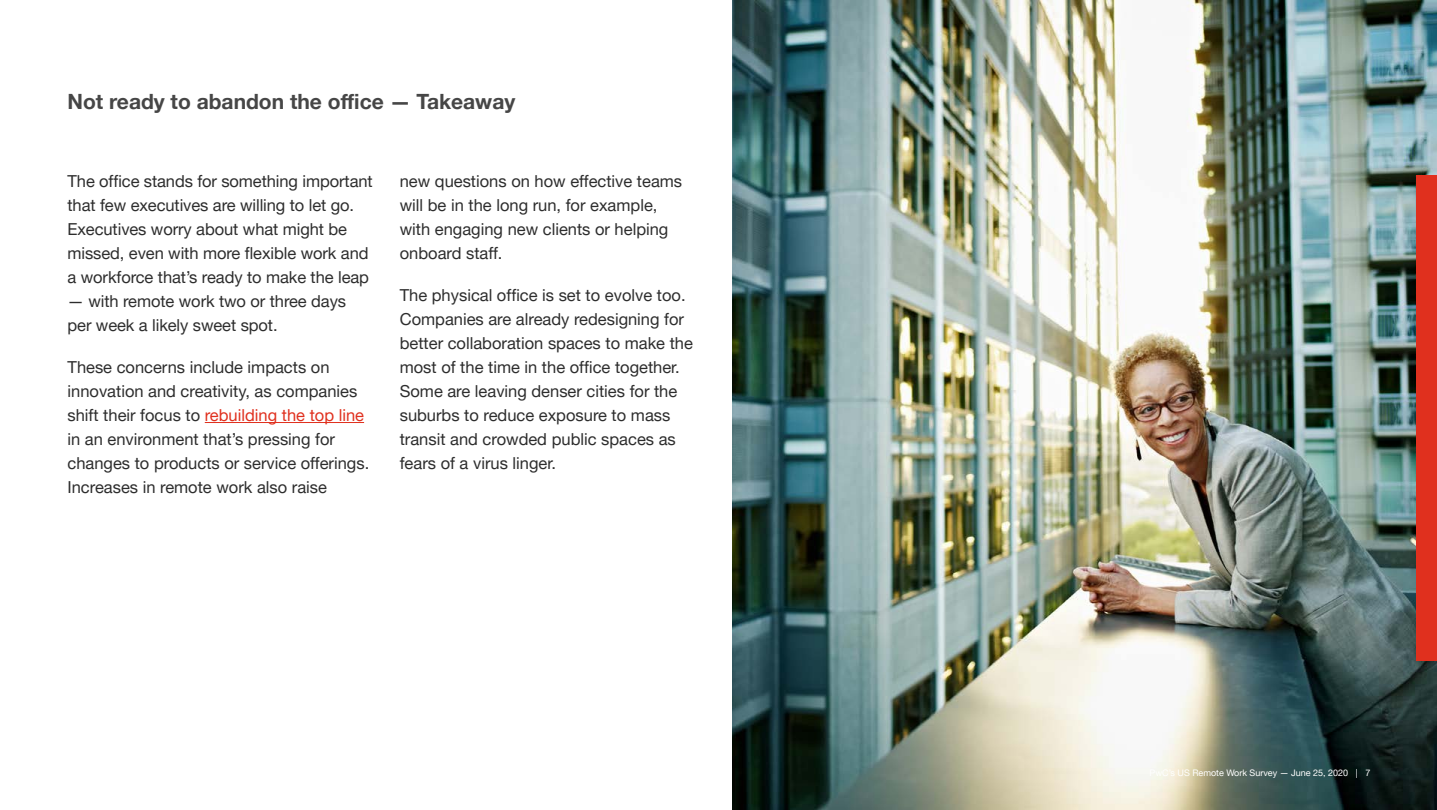
<style>
.page{position:relative;width:1437px;height:810px;background:#fff}
.page>*{position:absolute;margin:0;border:0;box-sizing:border-box;transform-origin:0 0}
.t1{font:700 21px "Helvetica Neue LT Pro";color:#464646}
.t2{font:16.5px/24px "Helvetica Neue LT Pro";color:#2d2d2d}
.t3{font:9px "Helvetica Neue LT Pro";color:#fff}
.s1{color:#e0301e}
</style>
<div class="page">
<img style="left:732px;top:0;width:704px;height:810px">
<hr style="left:205px;top:422px;width:159px;height:1px;background:#e0301e">
<div style="left:1416px;top:176px;width:20px;height:486px;background:#e0301e"></div>
<p class="t1" style="left:68px;top:89px;width:449px">Not ready to abandon the office — Takeaway</p>
<p class="t2" style="left:68px;top:169px;width:307px">The office stands for something important that few executives are willing to let go.<br>Executives worry about what might be missed, even with more flexible work and a workforce that’s ready to make the leap</p>
<p class="t2" style="left:68px;top:289px;width:280px">— with remote work two or three days per week a likely sweet spot.</p>
<p class="t2" style="left:68px;top:355px;width:303px">These concerns include impacts on innovation and creativity, as companies shift their focus to <span class="s1">rebuilding the top line </span>in an environment that’s pressing for changes to products or service offerings.<br>Increases in remote work also raise</p>
<p class="t2" style="left:400px;top:169px;width:284px">new questions on how effective teams will be in the long run, for example, with engaging new clients or helping onboard staff.</p>
<p class="t2" style="left:400px;top:283px;width:295px">The physical office is set to evolve too.<br>Companies are already redesigning for better collaboration spaces to make the most of the time in the office together.<br>Some are leaving denser cities for the suburbs to reduce exposure to mass transit and crowded public spaces as fears of a virus linger.</p>
<p class="t3" style="left:1149px;top:767px;width:222px">PwC’s US Remote Work Survey — June 25, 2020 | 7</p>
</div>
